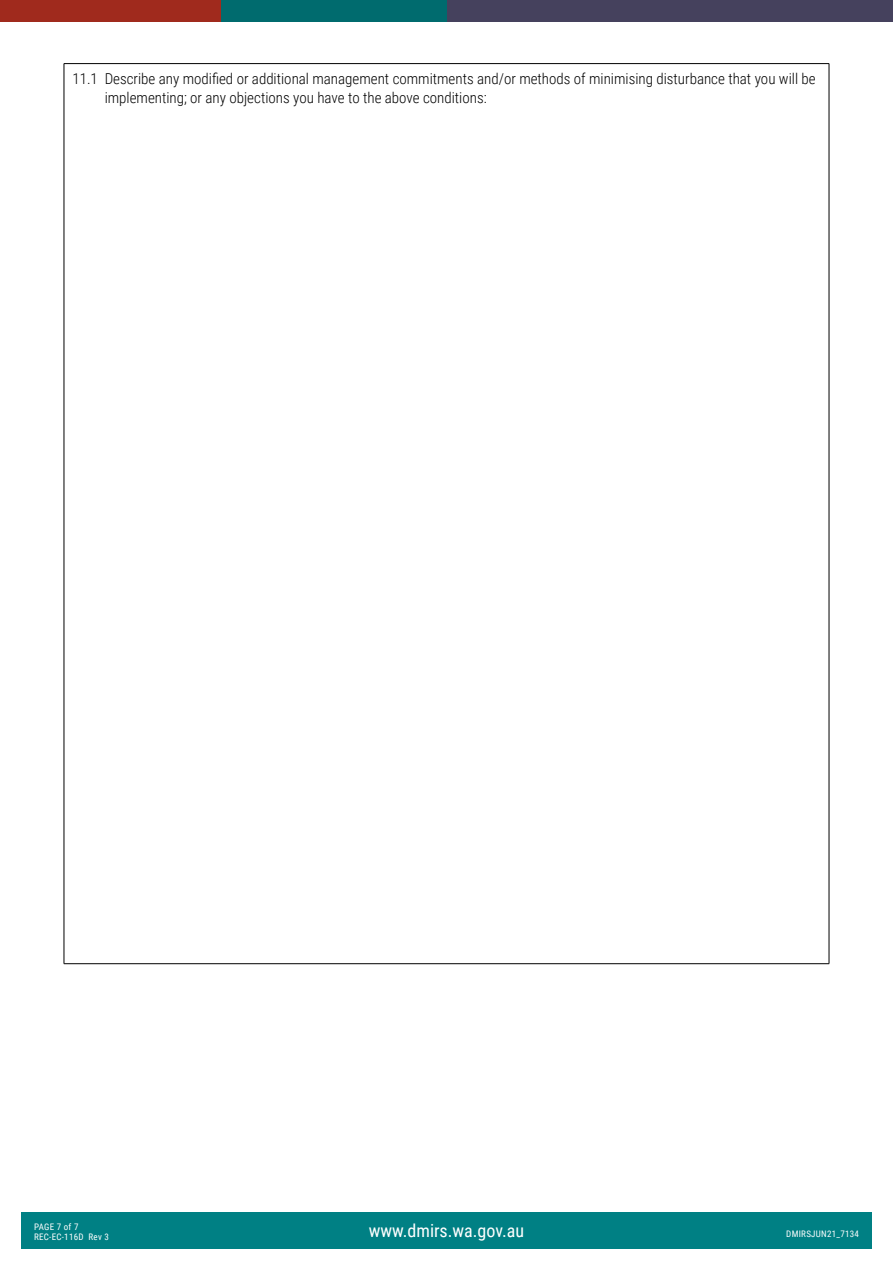
<style>
.page{position:relative;width:893px;height:1263px;background:#fff}
.page>*{position:absolute;margin:0;border:0;box-sizing:border-box;transform-origin:0 0}
.t1{font:18px "Roboto Condensed";color:#fff}
.Body_Text{font:300 15px/19.5px "Roboto Condensed";color:#000}
.t2{font:9px/10.5px "Roboto Condensed";letter-spacing:.03em;color:#fff}
</style>
<div class="page">
<div style="left:0;top:0;width:221px;height:21px;background:#a02a1d"></div>
<div style="left:446px;top:0;width:447px;height:21px;background:#45415d"></div>
<div style="left:221px;top:0;width:225px;height:21px;background:#006b6e"></div>
<div style="left:21px;top:1212px;width:851px;height:37px;background:#008084"></div>
<hr style="left:64px;top:64px;width:1px;height:899px;background:#000">
<hr style="left:829px;top:64px;width:1px;height:899px;background:#000">
<hr style="left:64px;top:963px;width:765px;height:1px;background:#000">
<hr style="left:64px;top:63px;width:765px;height:1px;background:#000">
<p class="Body_Text" style="left:105px;top:68px;width:712px;text-indent:-32px">11.1 Describe any modified or additional management commitments and/or methods of minimising disturbance that you will be implementing; or any objections you have to the above conditions:</p>
<p class="t2" style="left:34px;top:1221px;width:76px">PAGE 7 of 7<br>REC-EC-116D Rev 3</p>
<p class="t1" style="left:369px;top:1218px;width:157px">www.dmirs.wa.gov.au</p>
<p class="t2" style="left:786px;top:1228px;width:74px">DMIRSJUN21_7134</p>
</div>
